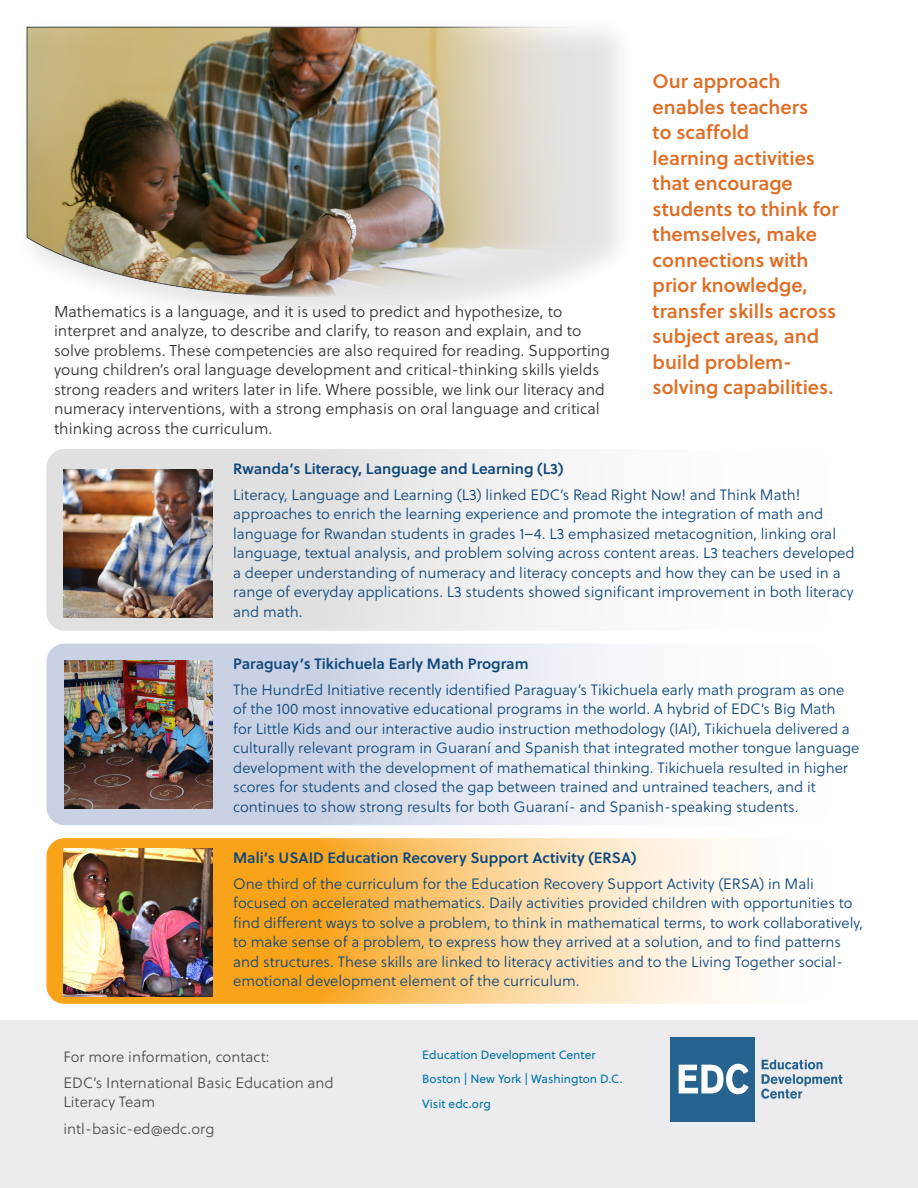
<style>
.page{position:relative;width:918px;height:1188px;background:#fff}
.page>*{position:absolute;margin:0;border:0;box-sizing:border-box;transform-origin:0 0}
.t1{font:19.5px/25.5px "Soleil Sb";color:#de6e25}
.t2{font:15.75px/19.5px "Soleil Lt";color:#312f30}
.Sub_header_p2{font:15px/19.5px "Soleil Lt";color:#0d467a}
.Sub_header_p2-2{font:15px "Soleil Sb";color:#0d467a}
.t3{font:15px/19.5px "Soleil Lt";color:#4b4c4d}
.t4{font:12px "Soleil";color:#0073a9}
</style>
<div class="page">
<svg style="left:46px;top:838px;width:818px;height:166px"></svg>
<div style="left:46px;top:644px;width:818px;height:181px;background:linear-gradient(to right,#bdc8de,#fff);border-radius:18px"></div>
<div style="left:46px;top:449px;width:817px;height:182px;background:linear-gradient(to right,#d9d8d8,#fff);border-radius:18px"></div>
<div style="left:0;top:1020px;width:918px;height:168px;background:#ececee"></div>
<div style="left:671px;top:1037px;width:84px;height:84px;background:#26638f"></div>
<svg style="left:679px;top:1064px;width:70px;height:30px"></svg>
<svg style="left:761px;top:1060px;width:81px;height:39px"></svg>
<div style="left:15px;top:16px;width:621px;height:313px;background:#231f20;opacity:.12"></div>
<img style="left:27px;top:27px;width:577px;height:273px">
<img style="left:64px;top:469px;width:148px;height:149px">
<img style="left:64px;top:660px;width:149px;height:149px">
<img style="left:64px;top:848px;width:148px;height:149px">
<p class="t2" style="left:54px;top:301px;width:557px">Mathematics is a language, and it is used to predict and hypothesize, to interpret and analyze, to describe and clarify, to reason and explain, and to solve problems. These competencies are also required for reading. Supporting young children’s oral language development and critical-thinking skills yields strong readers and writers later in life. Where possible, we link our literacy and numeracy interventions, with a strong emphasis on oral language and critical thinking across the curriculum.</p>
<p class="t1" style="left:653px;top:68px;width:188px">Our approach enables teachers<br>to scaffold<br>learning activities that encourage students to think for themselves, make connections with prior knowledge, transfer skills across subject areas, and build problem&shy;solving capabilities.</p>
<p class="Sub_header_p2-2" style="left:233px;top:457px;width:332px">Rwanda’s Literacy, Language and Learning (L3)</p>
<p class="Sub_header_p2" style="left:233px;top:484px;width:623px">Literacy, Language and Learning (L3) linked EDC’s Read Right Now! and Think Math! approaches to enrich the learning experience and promote the integration of math and language for Rwandan students in grades 1–4. L3 emphasized metacognition, linking oral language, textual analysis, and problem solving across content areas. L3 teachers developed a deeper understanding of numeracy and literacy concepts and how they can be used in a range of everyday applications. L3 students showed significant improvement in both literacy and math.</p>
<p class="Sub_header_p2-2" style="left:233px;top:652px;width:297px">Paraguay’s Tikichuela Early Math Program</p>
<p class="Sub_header_p2" style="left:233px;top:680px;width:628px">The HundrEd Initiative recently identified Paraguay’s Tikichuela early math program as one of the 100 most innovative educational programs in the world. A hybrid of EDC’s Big Math<br>for Little Kids and our interactive audio instruction methodology (IAI), Tikichuela delivered a culturally relevant program in Guaraní and Spanish that integrated mother tongue language development with the development of mathematical thinking. Tikichuela resulted in higher scores for students and closed the gap between trained and untrained teachers, and it continues to show strong results for both Guaraní- and Spanish-speaking students.</p>
<p class="Sub_header_p2-2" style="left:233px;top:846px;width:405px">Mali’s USAID Education Recovery Support Activity (ERSA)</p>
<p class="Sub_header_p2" style="left:233px;top:873px;width:632px">One third of the curriculum for the Education Recovery Support Activity (ERSA) in Mali focused on accelerated mathematics. Daily activities provided children with opportunities to find different ways to solve a problem, to think in mathematical terms, to work collaboratively, to make sense of a problem, to express how they arrived at a solution, and to find patterns and structures. These skills are linked to literacy activities and to the Living Together social&shy;emotional development element of the curriculum.</p>
<p class="t3" style="left:64px;top:1046px;width:207px">For more information, contact:</p>
<p class="t3" style="left:64px;top:1073px;width:272px">EDC’s International Basic Education and<br>Literacy Team</p>
<p class="t3" style="left:64px;top:1118px;width:152px">intl-basic-ed@edc.org</p>
<p class="t4" style="left:422px;top:1046px;width:175px">Education Development Center</p>
<p class="t4" style="left:422px;top:1070px;width:202px">Boston | New York | Washington D.C.</p>
<p class="t4" style="left:422px;top:1095px;width:70px">Visit edc.org</p>
</div>
